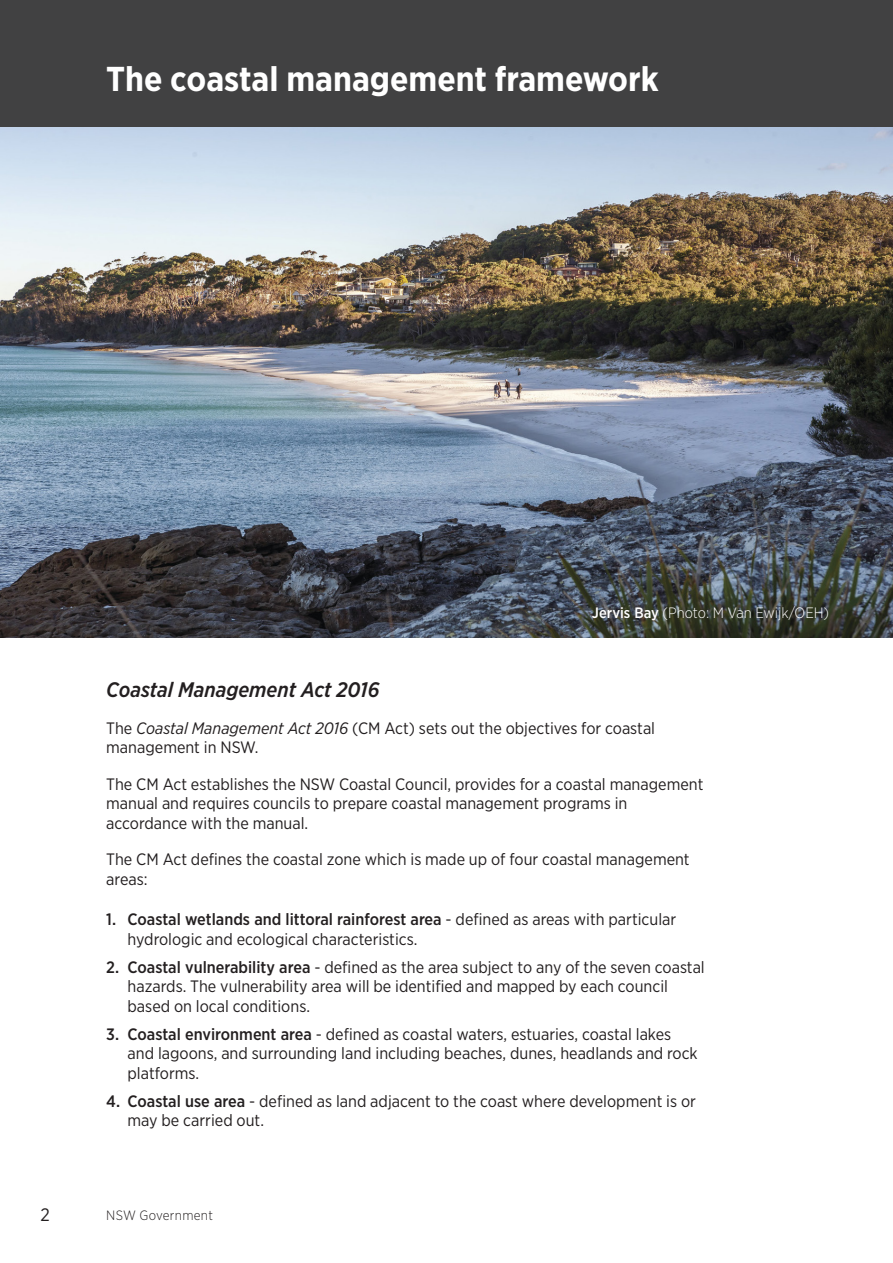
<style>
.page{position:relative;width:893px;height:1263px;background:#fff}
.page>*{position:absolute;margin:0;border:0;box-sizing:border-box;transform-origin:0 0}
.heading_1{font:700 34.5px "Gotham Narrow";color:#fff}
.Heading_2{font:italic 500 21px "Gotham Narrow";color:#231f20}
.t1{font:18px "Gotham Narrow";color:#231f20}
.Body_Text{font:16.5px/19.5px "Gotham Narrow";color:#231f20}
.t2{font:300 15px "Gotham Narrow";color:#fff}
.t3{font:300 13.5px "Gotham Narrow";letter-spacing:.02em;color:#231f20}
.s1{font-weight:500}
.s2{font-style:italic}
</style>
<div class="page">
<div style="left:0;top:0;width:893px;height:128px;background:#414142"></div>
<img style="left:0;top:128px;width:893px;height:510px">
<h2 class="heading_1" style="left:106px;top:57px;width:554px">The coastal management framework</h2>
<p class="t2" style="left:592px;top:603px;width:239px"><span class="s1">Jervis Bay</span> (Photo: M Van Ewijk/OEH)</p>
<h3 class="Heading_2" style="left:106px;top:676px;width:275px">Coastal Management Act 2016</h3>
<p class="Body_Text" style="left:106px;top:718px;width:550px">The <span class="s2">Coastal Management Act 2016</span> (CM Act) sets out the objectives for coastal management in NSW.</p>
<p class="Body_Text" style="left:106px;top:774px;width:599px">The CM Act establishes the NSW Coastal Council, provides for a coastal management manual and requires councils to prepare coastal management programs in accordance with the manual.</p>
<p class="Body_Text" style="left:106px;top:849px;width:585px">The CM Act defines the coastal zone which is made up of four coastal management areas:</p>
<p class="Body_Text" style="left:128px;top:909px;width:550px;text-indent:-21px"><span class="s1">1. Coastal wetlands and littoral rainforest area</span> - defined as areas with particular hydrologic and ecological characteristics.</p>
<p class="Body_Text" style="left:128px;top:957px;width:579px;text-indent:-21px"><span class="s1">2. Coastal vulnerability area</span> - defined as the area subject to any of the seven coastal hazards. The vulnerability area will be identified and mapped by each council based on local conditions.</p>
<p class="Body_Text" style="left:128px;top:1024px;width:572px;text-indent:-21px"><span class="s1">3. Coastal environment area</span> - defined as coastal waters, estuaries, coastal lakes and lagoons, and surrounding land including beaches, dunes, headlands and rock platforms.</p>
<p class="Body_Text" style="left:128px;top:1091px;width:570px;text-indent:-21px"><span class="s1">4. Coastal use area</span> - defined as land adjacent to the coast where development is or may be carried out.</p>
<p class="t1" style="left:41px;top:1203px;width:11px">2</p>
<p class="t3" style="left:106px;top:1207px;width:108px">NSW Government</p>
</div>
